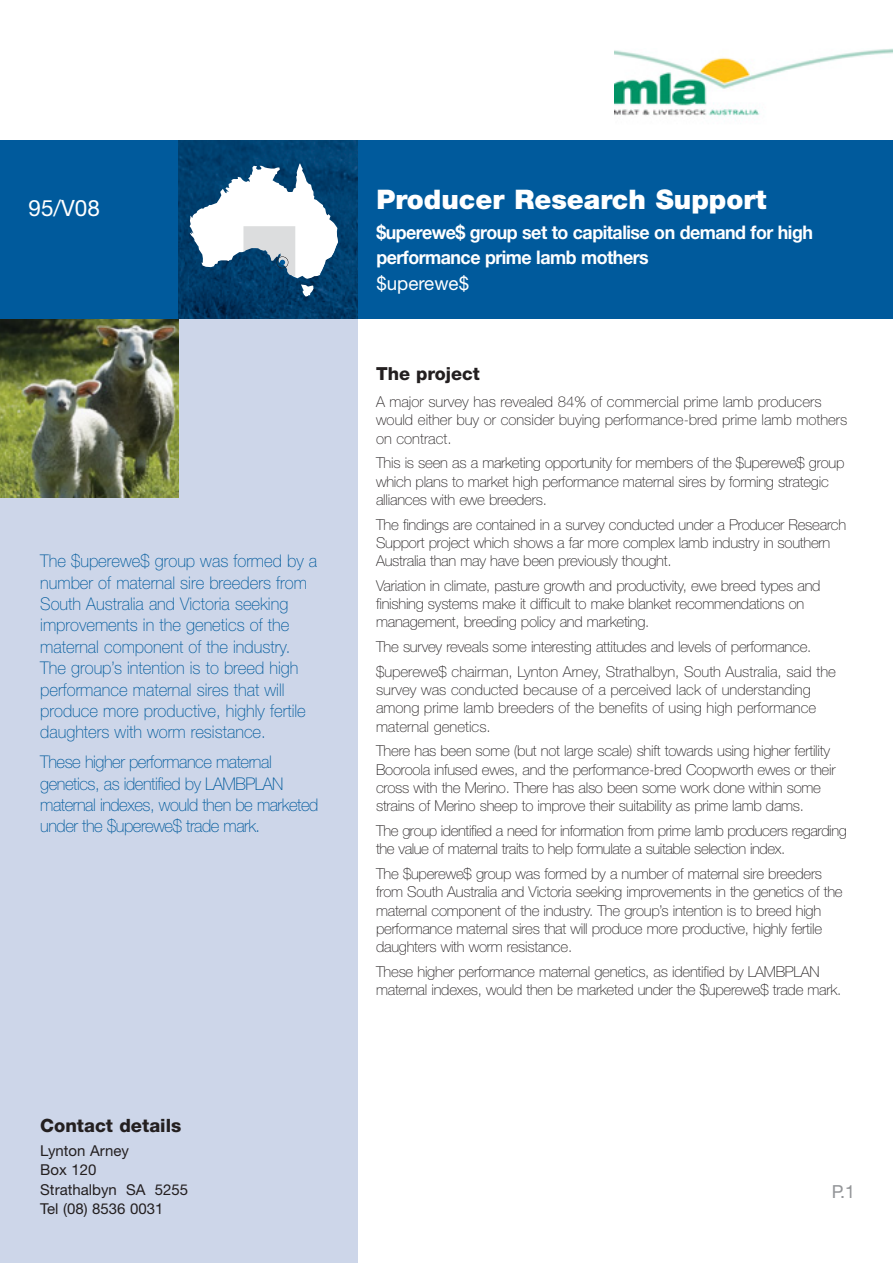
<style>
.page{position:relative;width:893px;height:1263px;background:#fff}
.page>*{position:absolute;margin:0;border:0;box-sizing:border-box;transform-origin:0 0}
.t1{font:900 27px "Helvetica Neue";color:#fff}
.t2{font:22.5px "Helvetica Neue";color:#fff}
.t3{font:700 18.75px/25.5px "Helvetica Neue";letter-spacing:-.03em;color:#fff;scale:.95 1}
.t4{font:18.75px "Helvetica Neue";color:#fff}
.t5{font:800 18.3px "Helvetica Neue";color:#231f20}
.t6{font:800 18px "Helvetica Neue";color:#231f20}
.t7{font:18px "Helvetica Neue";color:#939598}
.t8{font:100 17.55px/21.5px "Helvetica Neue";color:#005a9c;scale:.95 1}
.t9{font:100 17.55px/21.5px "Helvetica Neue";letter-spacing:-.03em;color:#005a9c;scale:.95 1}
.t10{font:100 15px/18.3px "Helvetica Neue";letter-spacing:-.015em;color:#231f20}
.t11{font:15px/19.5px "Helvetica Neue";color:#231f20}
</style>
<div class="page">
<div style="left:0;top:315px;width:357px;height:948px;background:#cdd6e9"></div>
<img style="left:0;top:319px;width:179px;height:178px">
<div style="left:357px;top:140px;width:535px;height:179px;background:#005a9c"></div>
<div style="left:0;top:140px;width:179px;height:179px;background:#005a9c"></div>
<img style="left:179px;top:140px;width:178px;height:179px">
<img style="left:614px;top:49px;width:278px;height:67px">
<svg style="left:189px;top:164px;width:149px;height:133px"></svg>
<div style="left:276px;top:256px;width:12px;height:12px;border:1px solid #231f20;border-radius:50%"></div>
<h2 class="t2" style="left:29px;top:200px;width:73px">95/V08</h2>
<p class="t8" style="left:40px;top:552px;width:293px">The $uperewe$ group was formed by a number of maternal sire breeders from South Australia and Victoria seeking improvements in the genetics of the maternal component of the industry.<br>The group’s intention is to breed high performance maternal sires that will produce more productive, highly fertile daughters with worm resistance.</p>
<p class="t9" style="left:40px;top:753px;width:294px">These higher performance maternal genetics, as identified by LAMBPLAN maternal indexes, would then be marketed under the $uperewe$ trade mark.</p>
<p class="t5" style="left:40px;top:1119px;width:143px">Contact details</p>
<p class="t11" style="left:40px;top:1142px;width:149px">Lynton Arney<br>Box 120<br>Strathalbyn SA 5255<br>Tel (08) 8536 0031</p>
<h1 class="t1" style="left:376px;top:190px;width:391px">Producer Research Support</h1>
<p class="t3" style="left:376px;top:221px;width:461px">$uperewe$ group set to capitalise on demand for high performance prime lamb mothers</p>
<p class="t4" style="left:376px;top:277px;width:94px">$uperewe$</p>
<p class="t6" style="left:376px;top:367px;width:105px">The project</p>
<p class="t10" style="left:376px;top:394px;width:473px">A major survey has revealed 84% of commercial prime lamb producers would either buy or consider buying performance-bred prime lamb mothers on contract.</p>
<p class="t10" style="left:376px;top:455px;width:470px">This is seen as a marketing opportunity for members of the $uperewe$ group which plans to market high performance maternal sires by forming strategic alliances with ewe breeders.</p>
<p class="t10" style="left:376px;top:516px;width:471px">The findings are contained in a survey conducted under a Producer Research<br>Support project which shows a far more complex lamb industry in southern<br>Australia than may have been previously thought.</p>
<p class="t10" style="left:376px;top:578px;width:446px">Variation in climate, pasture growth and productivity, ewe breed types and finishing systems make it difficult to make blanket recommendations on management, breeding policy and marketing.</p>
<p class="t10" style="left:376px;top:636px;width:461px;line-height:24.8px">The survey reveals some interesting attitudes and levels of performance. $uperewe$ chairman, Lynton Arney, Strathalbyn, South Australia, said the</p>
<p class="t10" style="left:376px;top:682px;width:442px">survey was conducted because of a perceived lack of understanding among prime lamb breeders of the benefits of using high performance maternal genetics.</p>
<p class="t10" style="left:376px;top:743px;width:461px">There has been some (but not large scale) shift towards using higher fertility Booroola infused ewes, and the performance-bred Coopworth ewes or their cross with the Merino. There has also been some work done within some strains of Merino sheep to improve their suitability as prime lamb dams.</p>
<p class="t10" style="left:376px;top:823px;width:472px">The group identified a need for information from prime lamb producers regarding the value of maternal traits to help formulate a suitable selection index.</p>
<p class="t10" style="left:376px;top:866px;width:468px">The $uperewe$ group was formed by a number of maternal sire breeders from South Australia and Victoria seeking improvements in the genetics of the maternal component of the industry. The group’s intention is to breed high performance maternal sires that will produce more productive, highly fertile daughters with worm resistance.</p>
<p class="t10" style="left:376px;top:964px;width:467px">These higher performance maternal genetics, as identified by LAMBPLAN maternal indexes, would then be marketed under the $uperewe$ trade mark.</p>
<p class="t7" style="left:831px;top:1185px;width:25px">P.1</p>
</div>
